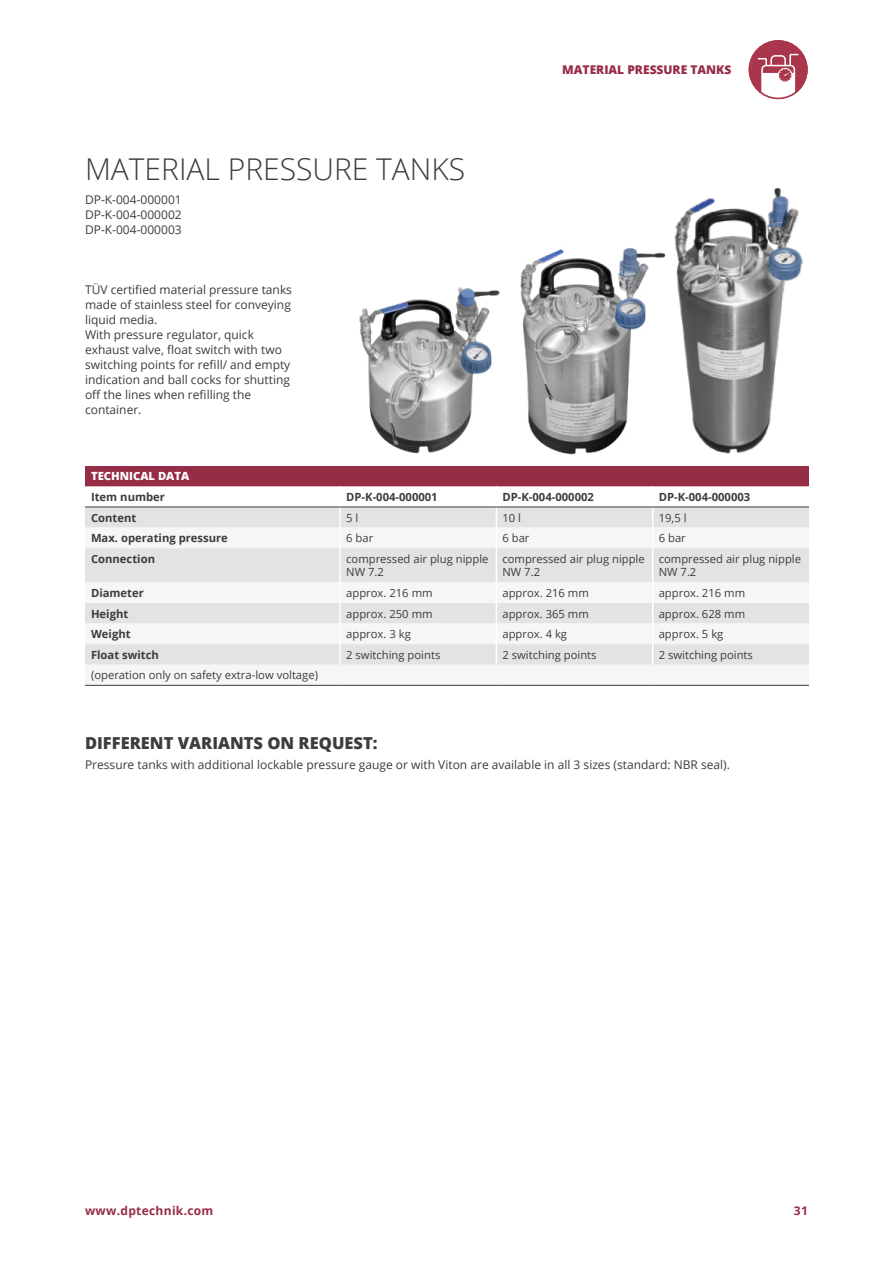
<style>
.page{position:relative;width:893px;height:1263px;background:#fff}
.page>*{position:absolute;margin:0;border:0;box-sizing:border-box;transform-origin:0 0}
.t1{font:300 30px "Open Sans";color:#3c3c3b}
.t2{font:800 16.5px "Open Sans";color:#3c3c3b}
.t3{font:12px/15px "Open Sans";color:#3c3c3b;text-align:justify}
.t4{font:800 12px "Open Sans";color:#962c45}
.t5{font:700 12px "Open Sans";letter-spacing:.025em;color:#962c45}
.t6{font:11.25px/13.5px "Open Sans";color:#3c3c3b}
.t7{font:700 11.25px "Open Sans";color:#3c3c3b}
.t8{font:800 11.25px "Open Sans";color:#fff}
</style>
<div class="page">
<div style="left:85px;top:466px;width:724px;height:20px;background:#962c45"></div>
<svg style="left:85px;top:548px;width:724px;height:137px;fill:#e4e4e4"></svg>
<svg style="left:85px;top:486px;width:724px;height:42px"></svg>
<hr style="left:339px;top:548px;width:2px;height:34px;background:#fff">
<hr style="left:496px;top:548px;width:1px;height:34px;background:#fff">
<hr style="left:652px;top:548px;width:1px;height:34px;background:#fff">
<hr style="left:339px;top:582px;width:2px;height:21px;background:#fff">
<hr style="left:339px;top:603px;width:2px;height:20px;background:#fff">
<hr style="left:339px;top:623px;width:2px;height:21px;background:#fff">
<hr style="left:339px;top:644px;width:2px;height:21px;background:#fff">
<svg style="left:496px;top:582px;width:1px;height:83px"></svg>
<svg style="left:652px;top:582px;width:1px;height:83px"></svg>
<hr style="left:85px;top:685px;width:255px;height:1px;background:#3c3c3b">
<hr style="left:340px;top:685px;width:156px;height:1px;background:#3c3c3b">
<hr style="left:496px;top:685px;width:157px;height:1px;background:#3c3c3b">
<hr style="left:653px;top:685px;width:156px;height:1px;background:#3c3c3b">
<hr style="left:85px;top:507px;width:255px;height:1px;background:#3c3c3b">
<hr style="left:340px;top:507px;width:156px;height:1px;background:#3c3c3b">
<hr style="left:496px;top:507px;width:157px;height:1px;background:#3c3c3b">
<hr style="left:653px;top:507px;width:156px;height:1px;background:#3c3c3b">
<img style="left:520px;top:248px;width:146px;height:206px">
<img style="left:674px;top:188px;width:129px;height:265px">
<img style="left:359px;top:287px;width:141px;height:167px">
<svg style="left:749px;top:40px;width:59px;height:59px"></svg>
<h1 class="t1" style="left:85px;top:149px;width:382px">MATERIAL PRESSURE TANKS</h1>
<p class="t3" style="left:85px;top:192px;width:98px">DP-K-004-000001<br>DP-K-004-000002<br>DP-K-004-000003</p>
<p class="t3" style="left:85px;top:282px;width:208px;text-align:left">TÜV certified material pressure tanks made of stainless steel for conveying liquid media.<br>With pressure regulator, quick exhaust valve, float switch with two switching points for refill/ and empty indication and ball cocks for shutting off the lines when refilling the container.</p>
<p class="t4" style="left:562px;top:61px;width:171px">MATERIAL PRESSURE TANKS</p>
<p class="t8" style="left:91px;top:468px;width:100px">TECHNICAL DATA</p>
<p class="t7" style="left:91px;top:489px;width:75px">Item number</p>
<p class="t7" style="left:346px;top:489px;width:93px">DP-K-004-000001</p>
<p class="t7" style="left:502px;top:489px;width:93px">DP-K-004-000002</p>
<p class="t7" style="left:659px;top:489px;width:93px">DP-K-004-000003</p>
<p class="t7" style="left:91px;top:509px;width:47px">Content</p>
<p class="t6" style="left:346px;top:510px;width:14px">5 l</p>
<p class="t6" style="left:502px;top:510px;width:20px">10 l</p>
<p class="t6" style="left:659px;top:510px;width:29px">19,5 l</p>
<p class="t7" style="left:91px;top:530px;width:138px">Max. operating pressure</p>
<p class="t6" style="left:346px;top:531px;width:29px">6 bar</p>
<p class="t6" style="left:502px;top:531px;width:29px">6 bar</p>
<p class="t6" style="left:659px;top:531px;width:29px">6 bar</p>
<p class="t7" style="left:91px;top:551px;width:66px">Connection</p>
<p class="t6" style="left:346px;top:552px;width:144px">compressed air plug nipple<br>NW 7.2</p>
<p class="t6" style="left:502px;top:552px;width:144px">compressed air plug nipple<br>NW 7.2</p>
<p class="t6" style="left:659px;top:552px;width:144px">compressed air plug nipple<br>NW 7.2</p>
<p class="t7" style="left:91px;top:585px;width:54px">Diameter</p>
<p class="t6" style="left:346px;top:586px;width:88px">approx. 216 mm</p>
<p class="t6" style="left:502px;top:586px;width:88px">approx. 216 mm</p>
<p class="t6" style="left:659px;top:586px;width:88px">approx. 216 mm</p>
<p class="t7" style="left:91px;top:605px;width:39px">Height</p>
<p class="t6" style="left:346px;top:606px;width:88px">approx. 250 mm</p>
<p class="t6" style="left:502px;top:606px;width:88px">approx. 365 mm</p>
<p class="t6" style="left:659px;top:606px;width:88px">approx. 628 mm</p>
<p class="t7" style="left:91px;top:626px;width:41px">Weight</p>
<p class="t6" style="left:346px;top:627px;width:66px">approx. 3 kg</p>
<p class="t6" style="left:502px;top:627px;width:66px">approx. 4 kg</p>
<p class="t6" style="left:659px;top:627px;width:66px">approx. 5 kg</p>
<p class="t7" style="left:91px;top:647px;width:69px">Float switch</p>
<p class="t6" style="left:346px;top:648px;width:96px">2 switching points</p>
<p class="t6" style="left:502px;top:648px;width:96px">2 switching points</p>
<p class="t6" style="left:659px;top:648px;width:96px">2 switching points</p>
<p class="t6" style="left:91px;top:668px;width:228px">(operation only on safety extra-low voltage)</p>
<h2 class="t2" style="left:85px;top:731px;width:294px">DIFFERENT VARIANTS ON REQUEST:</h2>
<p class="t3" style="left:85px;top:756px;width:646px">Pressure tanks with additional lockable pressure gauge or with Viton are available in all 3 sizes (standard: NBR seal).</p>
<p class="t5" style="left:85px;top:1202px;width:130px">www.dptechnik.com</p>
<p class="t5" style="left:794px;top:1202px;width:16px">31</p>
</div>
